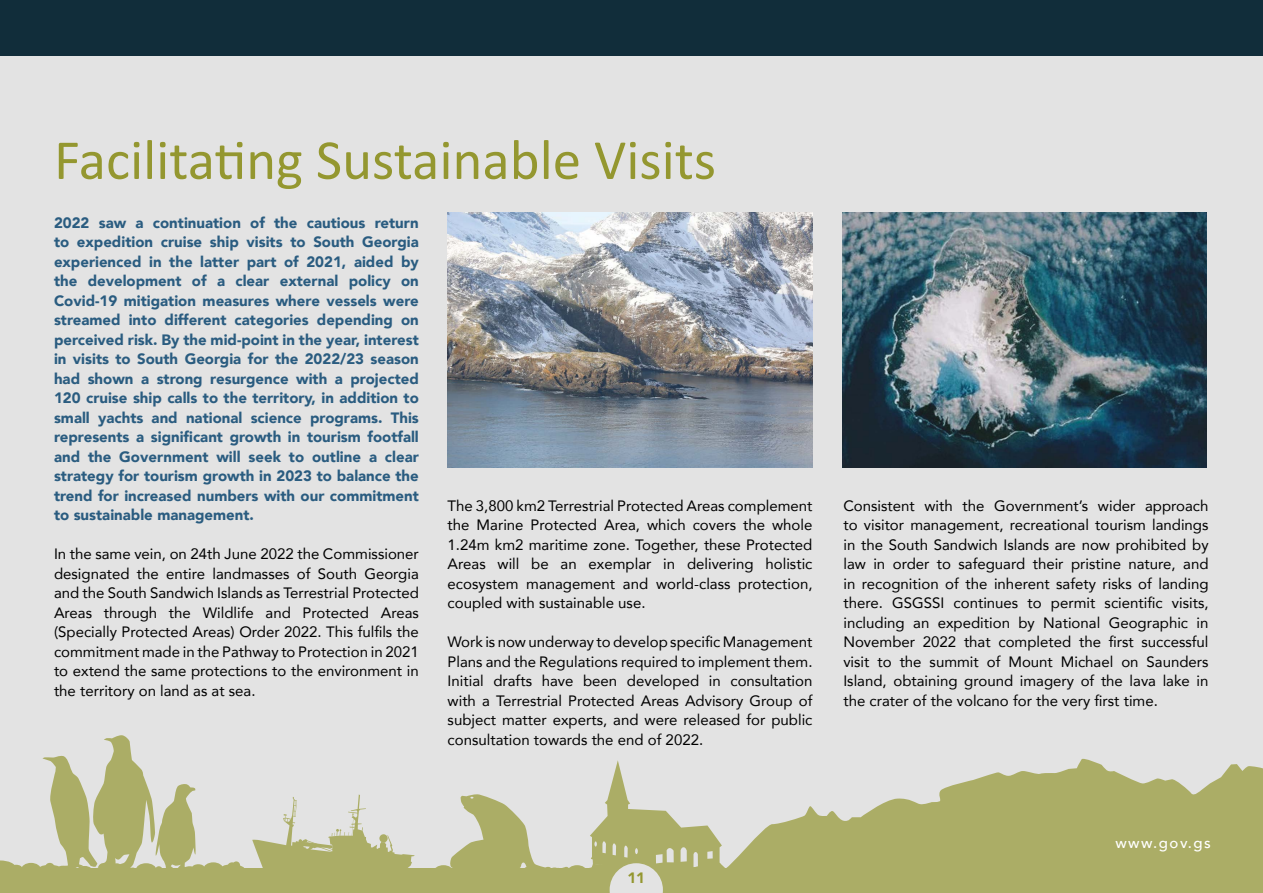
<style>
.page{position:relative;width:1263px;height:893px;background:#e3e3e3}
.page>*{position:absolute;margin:0;border:0;box-sizing:border-box;transform-origin:0 0}
.t1{font:57px "Calibri";color:#949730}
.t2{font:15px/19.5px "Avenir";color:#000;text-align:justify}
.t3{font:900 15px/19.5px "Avenir";color:#2a5c80;text-align:justify}
.t4{font:500 15px "Avenir";letter-spacing:.1em;color:#fff}
.t5{font:900 15px "Avenir";color:#949730}
</style>
<div class="page">
<div style="left:0;top:0;width:1263px;height:55px;background:#112d3a"></div>
<img style="left:842px;top:213px;width:364px;height:255px">
<img style="left:448px;top:213px;width:364px;height:255px">
<div style="left:0;top:869px;width:1263px;height:24px;background:#abad66"></div>
<svg style="left:738px;top:758px;width:525px;height:111px;fill:#abad66"></svg>
<svg style="left:873px;top:758px;width:101px;height:15px"></svg>
<div style="left:192px;top:864px;width:12px;height:7px;background:#abad66;border-radius:50%"></div>
<div style="left:203px;top:862px;width:20px;height:13px;background:#abad66;border-radius:50%"></div>
<div style="left:434px;top:865px;width:19px;height:13px;background:#abad66;border-radius:50%"></div>
<svg style="left:233px;top:861px;width:7px;height:8px"></svg>
<div style="left:218px;top:864px;width:28px;height:13px;background:#abad66;border-radius:50%"></div>
<hr style="left:183px;top:868px;width:15px;height:3px;background:#949730;border-radius:50%">
<div style="left:10px;top:865px;width:12px;height:6px;background:#abad66;border-radius:50%"></div>
<div style="left:21px;top:863px;width:20px;height:13px;background:#abad66;border-radius:50%"></div>
<svg style="left:0;top:860px;width:16px;height:9px"></svg>
<div style="left:1px;top:867px;width:13px;height:6px;background:#abad66;border-radius:50%"></div>
<svg style="left:33px;top:735px;width:163px;height:136px"></svg>
<svg style="left:252px;top:794px;width:175px;height:75px"></svg>
<svg style="left:449px;top:760px;width:289px;height:133px"></svg>
<h1 class="t1" style="left:54px;top:120px;width:664px">Facilitating Sustainable Visits</h1>
<p class="t3" style="left:54px;top:212px;width:366px">2022 saw a continuation of the cautious return to expedition cruise ship visits to South Georgia experienced in the latter part of 2021, aided by the development of a clear external policy on Covid-19 mitigation measures where vessels were streamed into different categories depending on perceived risk. By the mid-point in the year, interest in visits to South Georgia for the 2022/23 season had shown a strong resurgence with a projected 120 cruise ship calls to the territory, in addition to small yachts and national science programs. This represents a significant growth in tourism footfall and the Government will seek to outline a clear strategy for tourism growth in 2023 to balance the trend for increased numbers with our commitment to sustainable management.</p>
<p class="t2" style="left:54px;top:544px;width:366px">In the same vein, on 24th June 2022 the Commissioner designated the entire landmasses of South Georgia and the South Sandwich Islands as Terrestrial Protected Areas through the Wildlife and Protected Areas (Specially Protected Areas) Order 2022. This fulfils the commitment made in the Pathway to Protection in 2021 to extend the same protections to the environment in the territory on land as at sea.</p>
<p class="t2" style="left:448px;top:496px;width:366px">The 3,800 km2 Terrestrial Protected Areas complement the Marine Protected Area, which covers the whole 1.24m km2 maritime zone. Together, these Protected Areas will be an exemplar in delivering holistic ecosystem management and world-class protection, coupled with sustainable use.</p>
<p class="t2" style="left:448px;top:632px;width:366px">Work is now underway to develop specific Management Plans and the Regulations required to implement them.<br>Initial drafts have been developed in consultation with a Terrestrial Protected Areas Advisory Group of subject matter experts, and were released for public consultation towards the end of 2022.</p>
<p class="t2" style="left:843px;top:496px;width:367px">Consistent with the Government’s wider approach to visitor management, recreational tourism landings in the South Sandwich Islands are now prohibited by law in order to safeguard their pristine nature, and in recognition of the inherent safety risks of landing there. GSGSSI continues to permit scientific visits, including an expedition by National Geographic in November 2022 that completed the first successful visit to the summit of Mount Michael on Saunders Island, obtaining ground imagery of the lava lake in the crater of the volcano for the very first time.</p>
<p class="t5" style="left:627px;top:865px;width:19px">11</p>
<p class="t4" style="left:1115px;top:830px;width:97px">www.gov.gs</p>
</div>
